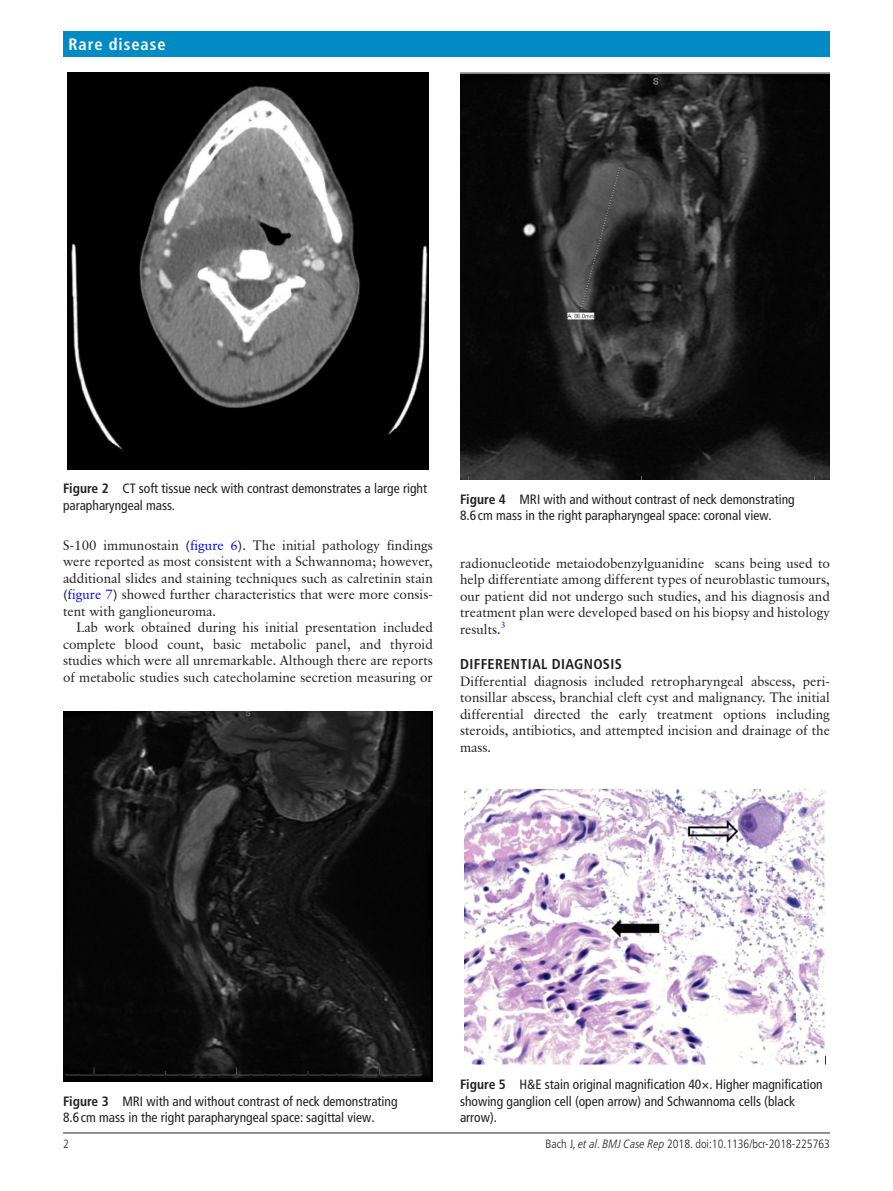
<style>
.page{position:relative;width:893px;height:1191px;background:#fff}
.page>*{position:absolute;margin:0;border:0;box-sizing:border-box;transform-origin:0 0}
.t1{font:700 condensed 16.5px "Frutiger LT Pro";color:#fff}
.t2{font:700 condensed 14.25px "Frutiger LT Pro";letter-spacing:.025em;color:#231f20}
.t3{font:13.5px/16.5px "Classical Garamond BT";color:#231f20;text-align:justify}
.t4{font:condensed 13.5px/16.5px "Frutiger LT Pro";color:#231f20}
.t5{font:300 condensed 12px "Frutiger LT Pro";color:#231f20}
.s1{font-weight:700}
.s2{color:#00f}
.s3{font-style:italic}
</style>
<div class="page">
<hr style="left:63px;top:1132px;width:767px;height:1px;background:#231f20">
<div style="left:63px;top:31px;width:767px;height:25px;background:#008bc5"></div>
<img style="left:67px;top:72px;width:362px;height:397px">
<img style="left:63px;top:711px;width:370px;height:370px">
<img style="left:460px;top:72px;width:370px;height:408px">
<img style="left:464px;top:789px;width:362px;height:276px">
<p class="t1" style="left:69px;top:34px;width:99px">Rare disease</p>
<p class="t4" style="left:63px;top:480px;width:365px"><span class="s1">Figure 2</span> CT soft tissue neck with contrast demonstrates a large right parapharyngeal mass.</p>
<p class="t3" style="left:63px;top:536px;width:371px">S-100 immunostain (<span class="s2">figure 6</span>). The initial pathology findings were reported as most consistent with a Schwannoma; however, additional slides and staining techniques such as calretinin stain (<span class="s2">figure 7</span>) showed further characteristics that were more consis&shy;tent with ganglioneuroma.</p>
<p class="t3" style="left:63px;top:619px;width:371px;text-indent:14px">Lab work obtained during his initial presentation included complete blood count, basic metabolic panel, and thyroid studies which were all unremarkable. Although there are reports of metabolic studies such catecholamine secretion measuring or</p>
<p class="t4" style="left:460px;top:491px;width:336px"><span class="s1">Figure 4</span> MRI with and without contrast of neck demonstrating<br>8.6 cm mass in the right parapharyngeal space: coronal view.</p>
<p class="t3" style="left:460px;top:554px;width:371px">radionucleotide metaiodobenzylguanidine scans being used to help differentiate among different types of neuroblastic tumours, our patient did not undergo such studies, and his diagnosis and treatment plan were developed based on his biopsy and histology results.<sup>3</sup></p>
<p class="t2" style="left:460px;top:656px;width:162px">Differential diagnosis</p>
<p class="t3" style="left:460px;top:672px;width:371px">Differential diagnosis included retropharyngeal abscess, peri&shy;tonsillar abscess, branchial cleft cyst and malignancy. The initial differential directed the early treatment options including steroids, antibiotics, and attempted incision and drainage of the mass.</p>
<p class="t4" style="left:63px;top:1092px;width:336px"><span class="s1">Figure 3</span> MRI with and without contrast of neck demonstrating<br>8.6 cm mass in the right parapharyngeal space: sagittal view.</p>
<p class="t4" style="left:460px;top:1076px;width:364px"><span class="s1">Figure 5</span> H&amp;E stain original magnification 40×. Higher magnification showing ganglion cell (open arrow) and Schwannoma cells (black arrow).</p>
<p class="t5" style="left:63px;top:1136px;width:7px">2</p>
<p class="t5" style="left:545px;top:1136px;width:286px">Bach J, <span class="s3">et al</span>. <span class="s3">BMJ Case Rep</span> 2018. doi:10.1136/bcr-2018-225763</p>
</div>
